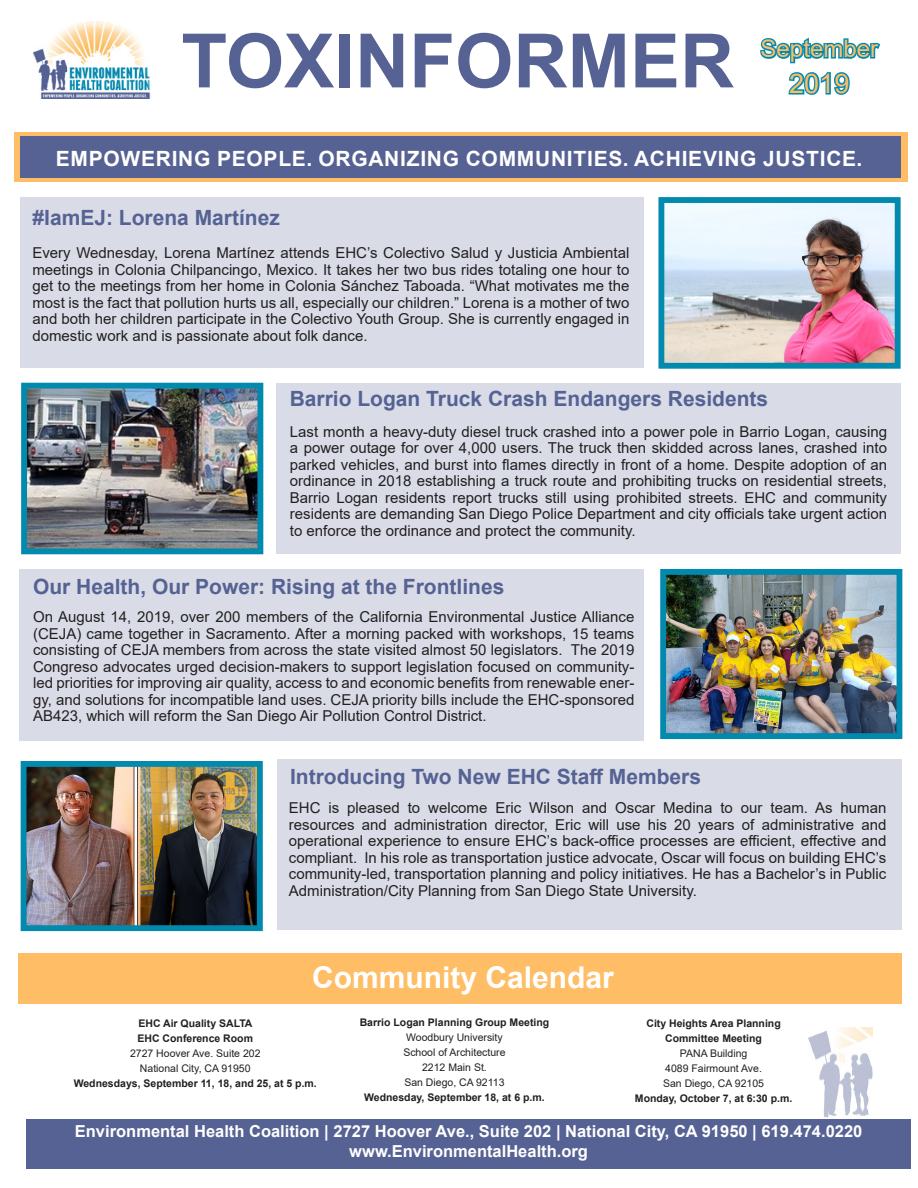
<style>
.page{position:relative;width:918px;height:1188px;background:#fff}
.page>*{position:absolute;margin:0;border:0;box-sizing:border-box;transform-origin:0 0}
.t1{font:700 75px "Arial";color:#556293}
.t2{font:700 30px "Arial";color:#fff}
.t3{font:27px "Arial";color:#ffbe65}
.t4{font:24px "Arial";color:#ffbe65}
.t5{font:700 21px "Arial";color:#556293}
.t6{font:700 21px "Arial";letter-spacing:.035em;color:#fff}
.t7{font:700 16.5px "Arial";color:#fff}
.t8{font:15px/16.5px "Arial";color:#231f20;text-align:justify}
.t9{font:10.5px/15px "Arial";color:#231f20;text-align:center}
.t10{font:700 10.5px/15px "Arial";color:#231f20}
.s1{font-weight:700}
</style>
<div class="page">
<div style="left:18px;top:953px;width:883px;height:51px;background:#ffbe65"></div>
<div style="left:276px;top:383px;width:625px;height:171px;background:#d9dce7"></div>
<div style="left:14px;top:132px;width:894px;height:50px;background:#ffbe65"></div>
<div style="left:20px;top:569px;width:624px;height:172px;background:#d9dce7"></div>
<img style="left:667px;top:576px;width:228px;height:156px">
<div style="left:660px;top:569px;width:242px;height:170px;border:6px solid #018aae"></div>
<img style="left:28px;top:768px;width:228px;height:156px">
<div style="left:21px;top:761px;width:242px;height:170px;border:6px solid #018aae"></div>
<img style="left:28px;top:390px;width:228px;height:157px">
<div style="left:21px;top:383px;width:242px;height:171px;border:6px solid #018aae"></div>
<img style="left:665px;top:204px;width:229px;height:158px">
<div style="left:658px;top:197px;width:243px;height:172px;border:6px solid #018aae"></div>
<div style="left:20px;top:136px;width:881px;height:42px;background:#556293"></div>
<img style="left:34px;top:22px;width:117px;height:76px">
<img style="left:808px;top:1027px;width:65px;height:91px">
<div style="left:20px;top:198px;width:624px;height:170px;background:#d9dce7"></div>
<div style="left:26px;top:1119px;width:884px;height:49px;background:#556293"></div>
<div style="left:277px;top:760px;width:625px;height:170px;background:#d9dce7"></div>
<svg style="left:760px;top:37px;width:121px;height:58px"></svg>
<p class="t1" style="left:181px;top:8px;width:554px">TOXINFORMER</p>
<p class="t4" style="left:761px;top:32px;width:119px">September</p>
<p class="t3" style="left:789px;top:65px;width:62px">2019</p>
<p class="t6" style="left:56px;top:143px;width:808px">EMPOWERING PEOPLE. ORGANIZING COMMUNITIES. ACHIEVING JUSTICE.</p>
<p class="t5" style="left:33px;top:203px;width:249px">#IamEJ: Lorena Martínez</p>
<p class="t8" style="left:32px;top:245px;width:599px">Every Wednesday, Lorena Martínez attends EHC’s Colectivo Salud y Justicia Ambiental meetings in Colonia Chilpancingo, Mexico. It takes her two bus rides totaling one hour to get to the meetings from her home in Colonia Sánchez Taboada. “What motivates me the most is the fact that pollution hurts us all, especially our children.” Lorena is a mother of two and both her children participate in the Colectivo Youth Group. She is currently engaged in domestic work and is passionate about folk dance.</p>
<p class="t5" style="left:290px;top:384px;width:480px">Barrio Logan Truck Crash Endangers Residents</p>
<p class="t8" style="left:290px;top:423px;width:599px">Last month a heavy-duty diesel truck crashed into a power pole in Barrio Logan, causing a power outage for over 4,000 users. The truck then skidded across lanes, crashed into parked vehicles, and burst into flames directly in front of a home. Despite adoption of an ordinance in 2018 establishing a truck route and prohibiting trucks on residential streets, Barrio Logan residents report trucks still using prohibited streets. EHC and community residents are demanding San Diego Police Department and city officials take urgent action to enforce the ordinance and protect the community.</p>
<p class="t5" style="left:33px;top:572px;width:473px">Our Health, Our Power: Rising at the Frontlines</p>
<p class="t8" style="left:33px;top:608px;width:603px">On August 14, 2019, over 200 members of the California Environmental Justice Alliance (CEJA) came together in Sacramento. After a morning packed with workshops, 15 teams consisting of CEJA members from across the state visited almost 50 legislators. The 2019<br>Congreso advocates urged decision-makers to support legislation focused on community&shy;led priorities for improving air quality, access to and economic benefits from renewable ener&shy;gy, and solutions for incompatible land uses. CEJA priority bills include the EHC-sponsored AB423, which will reform the San Diego Air Pollution Control District.</p>
<p class="t5" style="left:290px;top:762px;width:412px">Introducing Two New EHC Staff Members</p>
<p class="t8" style="left:289px;top:800px;width:599px">EHC is pleased to welcome Eric Wilson and Oscar Medina to our team. As human resources and administration director, Eric will use his 20 years of administrative and operational experience to ensure EHC’s back-office processes are efficient, effective and compliant. In his role as transportation justice advocate, Oscar will focus on building EHC’s community-led, transportation planning and policy initiatives. He has a Bachelor’s in Public Administration/City Planning from San Diego State University.</p>
<p class="t2" style="left:312px;top:956px;width:303px">Community Calendar</p>
<p class="t10" style="left:138px;top:1016px;width:117px">EHC Air Quality SALTA<br>EHC Conference Room</p>
<p class="t9" style="left:74px;top:1046px;width:245px">2727 Hoover Ave. Suite 202<br>National City, CA 91950<br><span class="s1">Wednesdays, September 11, 18, and 25, at 5 p.m.</span></p>
<p class="t10" style="left:360px;top:1015px;width:191px">Barrio Logan Planning Group Meeting</p>
<p class="t9" style="left:403px;top:1030px;width:104px;text-align:left">Woodbury University<br>School of Architecture</p>
<p class="t9" style="left:404px;top:1060px;width:102px">2212 Main St.<br>San Diego, CA 92113</p>
<p class="t10" style="left:364px;top:1090px;width:182px">Wednesday, September 18, at 6 p.m.</p>
<p class="t10" style="left:646px;top:1016px;width:136px;text-align:center">City Heights Area Planning<br>Committee Meeting</p>
<p class="t9" style="left:680px;top:1046px;width:69px">PANA Building</p>
<p class="t9" style="left:635px;top:1061px;width:159px">4089 Fairmount Ave.<br>San Diego, CA 92105<br><span class="s1">Monday, October 7, at 6:30 p.m.</span></p>
<p class="t7" style="left:75px;top:1119px;width:789px">Environmental Health Coalition | 2727 Hoover Ave., Suite 202 | National City, CA 91950 | 619.474.0220</p>
<p class="t7" style="left:349px;top:1139px;width:240px">www.EnvironmentalHealth.org</p>
</div>
